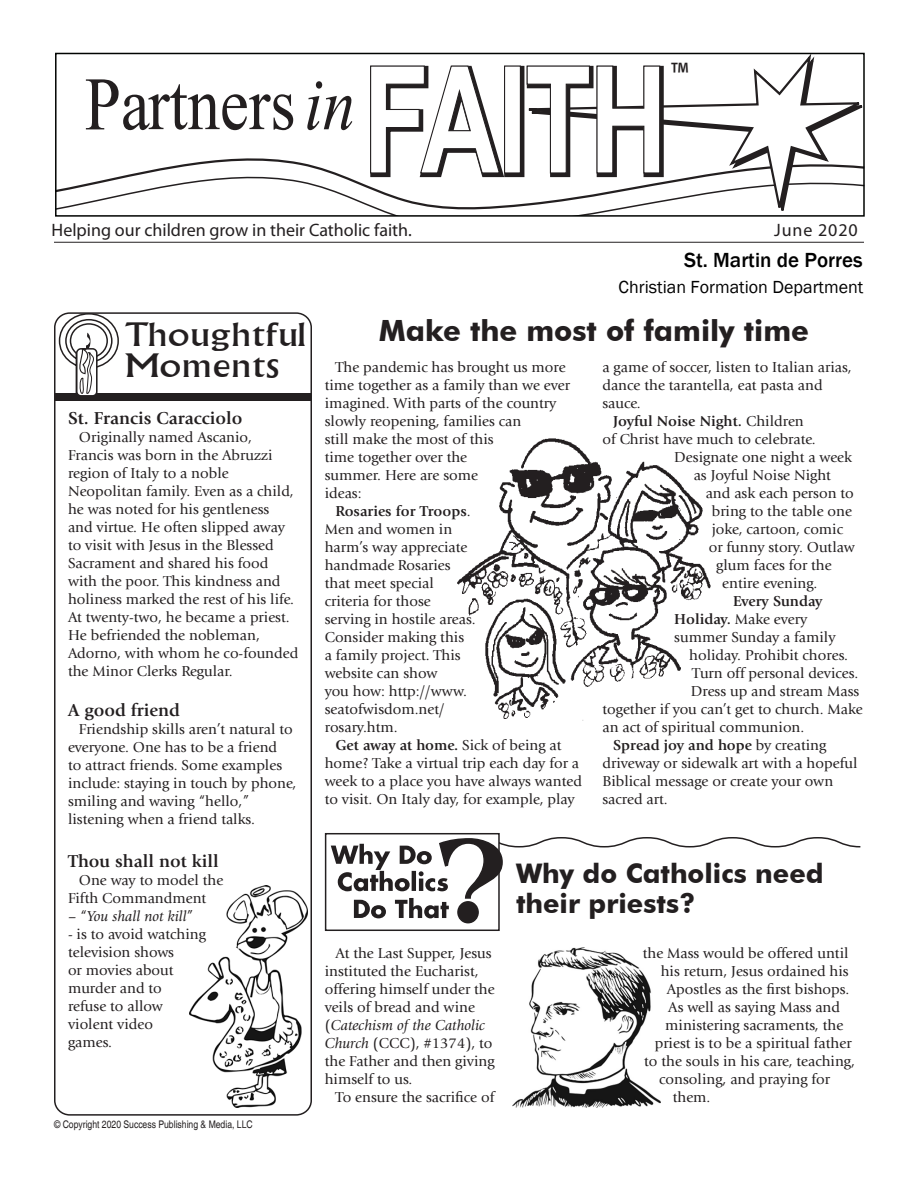
<style>
.page{position:relative;width:918px;height:1188px;background:#fff}
.page>*{position:absolute;margin:0;border:0;box-sizing:border-box;transform-origin:0 0}
.t1{font:75.6px "Times New Roman";color:#231f20;scale:.86 1}
.t2{font:condensed 36px "Myriad Pro";color:#231f20}
.t3{font:31.5px/31.5px "Albertus";color:#231f20;scale:1.25 1}
.Headline{font:700 29.25px "Futura BT";color:#231f20}
.WDCDT{font:700 27px/30px "Futura BT";color:#231f20}
.t4{font:500 21px "Franklin Gothic";color:#000}
.Meditation_headline{font:700 18px "Giovanni Std";color:#231f20}
.Cutline{font:18px "Myriad Pro";color:#231f20}
.t5{font:18px "Franklin Gothic";color:#000}
.Cutline-2{font:18px "Myriad Pro";letter-spacing:.05em;color:#231f20}
.t6{font:15px/18px "Giovanni Std";color:#231f20}
.t7{font:700 15px "Giovanni Std";color:#231f20}
.t8{font:italic 15px "Giovanni Std";color:#231f20}
.Copyright{font:condensed 10.5px "Helvetica";color:#231f20}
.s1{font-style:italic}
.s2{font-family:"Arial";font-weight:700;font-size:149.25px;color:#fff}
.s3{font-size:35.7px}
.s4{font-style:normal}
.s5{font-weight:700}
.s6{font-weight:400}
</style>
<div class="page">
<img style="left:512px;top:948px;width:148px;height:160px">
<img style="left:457px;top:438px;width:254px;height:283px">
<img style="left:190px;top:885px;width:117px;height:223px">
<div style="left:56px;top:393px;width:256px;height:7px;background:#231f20"></div>
<div style="left:54px;top:312px;width:258px;height:804px;border:2px solid #231f20;border-radius:15px"></div>
<svg style="left:58px;top:312px;width:62px;height:89px"></svg>
<hr style="left:54px;top:242px;width:810px;height:1px;background:#231f20">
<svg style="left:168px;top:158px;width:150px;height:9px"></svg>
<svg style="left:58px;top:167px;width:428px;height:47px"></svg>
<svg style="left:486px;top:52px;width:379px;height:162px"></svg>
<div style="left:55px;top:53px;width:810px;height:164px;border:2px solid #000301"></div>
<div style="left:325px;top:833px;width:175px;height:98px;border:2px solid #231f20"></div>
<svg style="left:331px;top:836px;width:530px;height:88px"></svg>
<h1 class="t1" style="left:85px;top:53px;width:680px">Partners<span class="s1">in</span><span class="s2">FAITH</span></h1>
<p class="t2" style="left:670px;top:54px;width:20px">™</p>
<p class="Cutline" style="left:52px;top:219px;width:362px">Helping our children grow in their Catholic faith.</p>
<p class="Cutline-2" style="left:774px;top:219px;width:85px">June 2020</p>
<h3 class="t4" style="left:684px;top:247px;width:180px">St. Martin de Porres</h3>
<h3 class="t3" style="left:124px;top:318px;width:147px">Thoughtful<br>Moment<span class="s3">s</span></h3>
<p class="Meditation_headline" style="left:68px;top:408px;width:176px">St. Francis Caracciolo</p>
<p class="t6" style="left:68px;top:429px;width:232px;text-indent:11px">Originally named Ascanio,<br>Francis was born in the Abruzzi region of Italy to a noble<br>Neopolitan family. Even as a child, he was noted for his gentleness<br>and virtue. He often slipped away to visit with Jesus in the Blessed<br>Sacrament and shared his food with the poor. This kindness and holiness marked the rest of his life.<br>At twenty-two, he became a priest.<br>He befriended the nobleman,<br>Adorno, with whom he co-founded the Minor Clerks Regular.</p>
<p class="Meditation_headline" style="left:68px;top:700px;width:113px">A good friend</p>
<p class="t6" style="left:68px;top:720px;width:230px;text-indent:11px">Friendship skills aren’t natural to everyone. One has to be a friend<br>to attract friends. Some examples include: staying in touch by phone, smiling and waving “hello,” listening when a friend talks.</p>
<p class="Meditation_headline" style="left:68px;top:851px;width:152px">Thou shall not kill</p>
<p class="t6" style="left:68px;top:871px;width:157px;text-indent:11px">One way to model the<br>Fifth Commandment</p>
<p class="t8" style="left:68px;top:908px;width:127px"><span class="s4">– “</span>You shall not kill<span class="s4">”</span></p>
<p class="t6" style="left:68px;top:925px;width:140px">- is to avoid watching television shows<br>or movies about murder and to<br>refuse to allow violent video<br>games.</p>
<p class="Copyright" style="left:54px;top:1118px;width:200px">© Copyright 2020 Success Publishing &amp; Media, LLC</p>
<p class="t5" style="left:619px;top:276px;width:246px">Christian Formation Department</p>
<p class="Headline" style="left:379px;top:313px;width:432px">Make the most of family time</p>
<p class="t6" style="left:325px;top:358px;width:247px;text-indent:11px">The pandemic has brought us more time together as a family than we ever imagined. With parts of the country slowly reopening, families can<br>still make the most of this<br>time together over the<br>summer. Here are some<br>ideas:</p>
<p class="t6" style="left:325px;top:502px;width:152px;text-indent:11px"><span class="s5">Rosaries for Troops</span>.<br>Men and women in harm’s way appreciate handmade Rosaries that meet special criteria for those serving in hostile areas.<br>Consider making this<br>a family project. This website can show<br>you how: http://www. seatofwisdom.net/ rosary.htm.</p>
<p class="t6" style="left:325px;top:736px;width:259px;text-indent:11px"><span class="s5">Get away at home.</span> Sick of being at home? Take a virtual trip each day for a week to a place you have always wanted to visit. On Italy day, for example, play</p>
<p class="t6" style="left:602px;top:358px;width:251px">a game of soccer, listen to Italian arias, dance the tarantella, eat pasta and sauce.</p>
<p class="t7" style="left:613px;top:412px;width:192px">Joyful Noise Night. <span class="s6">Children</span></p>
<p class="t6" style="left:602px;top:430px;width:215px">of Christ have much to celebrate.</p>
<p class="t6" style="left:674px;top:448px;width:179px">Designate one night a week</p>
<p class="t6" style="left:694px;top:466px;width:139px">as Joyful Noise Night</p>
<p class="t6" style="left:706px;top:484px;width:150px">and ask each person to</p>
<p class="t6" style="left:712px;top:502px;width:142px">bring to the table one</p>
<p class="t6" style="left:712px;top:520px;width:133px">joke, cartoon, comic</p>
<p class="t6" style="left:709px;top:538px;width:148px">or funny story. Outlaw</p>
<p class="t6" style="left:716px;top:556px;width:117px">glum faces for the</p>
<p class="t6" style="left:722px;top:574px;width:97px">entire evening.</p>
<p class="t7" style="left:733px;top:592px;width:91px">Every Sunday</p>
<p class="t6" style="left:674px;top:610px;width:135px"><span class="s5">Holiday.</span> Make every</p>
<p class="t6" style="left:674px;top:628px;width:163px">summer Sunday a family</p>
<p class="t6" style="left:689px;top:646px;width:160px">holiday. Prohibit chores.</p>
<p class="t6" style="left:692px;top:664px;width:168px">Turn off personal devices.</p>
<p class="t6" style="left:691px;top:682px;width:170px">Dress up and stream Mass</p>
<p class="t6" style="left:602px;top:700px;width:262px">together if you can’t get to church. Make</p>
<p class="t6" style="left:602px;top:718px;width:203px">an act of spiritual communion.</p>
<p class="t6" style="left:602px;top:736px;width:256px;text-indent:11px"><span class="s5">Spread joy and hope</span> by creating driveway or sidewalk art with a hopeful<br>Biblical message or create your own sacred art.</p>
<p class="t6" style="left:325px;top:945px;width:172px;text-indent:11px">At the Last Supper, Jesus instituted the Eucharist, offering himself under the veils of bread and wine (<span class="s1">Catechism of the Catholic<br>Church</span> (CCC), #1374), to the Father and then giving himself to us.</p>
<p class="t6" style="left:336px;top:1089px;width:160px">To ensure the sacrifice of</p>
<p class="WDCDT" style="left:516px;top:858px;width:309px">Why do Catholics need their priests?</p>
<p class="t6" style="left:643px;top:945px;width:207px">the Mass would be offered until</p>
<p class="t6" style="left:661px;top:963px;width:190px">his return, Jesus ordained his</p>
<p class="t6" style="left:667px;top:981px;width:184px">Apostles as the first bishops.</p>
<p class="t6" style="left:668px;top:999px;width:173px">As well as saying Mass and</p>
<p class="t6" style="left:665px;top:1017px;width:180px">ministering sacraments, the</p>
<p class="t6" style="left:655px;top:1035px;width:198px">priest is to be a spiritual father</p>
<p class="t6" style="left:644px;top:1053px;width:212px">to the souls in his care, teaching,</p>
<p class="t6" style="left:659px;top:1071px;width:172px">consoling, and praying for</p>
<p class="t6" style="left:673px;top:1089px;width:39px">them.</p>
</div>
